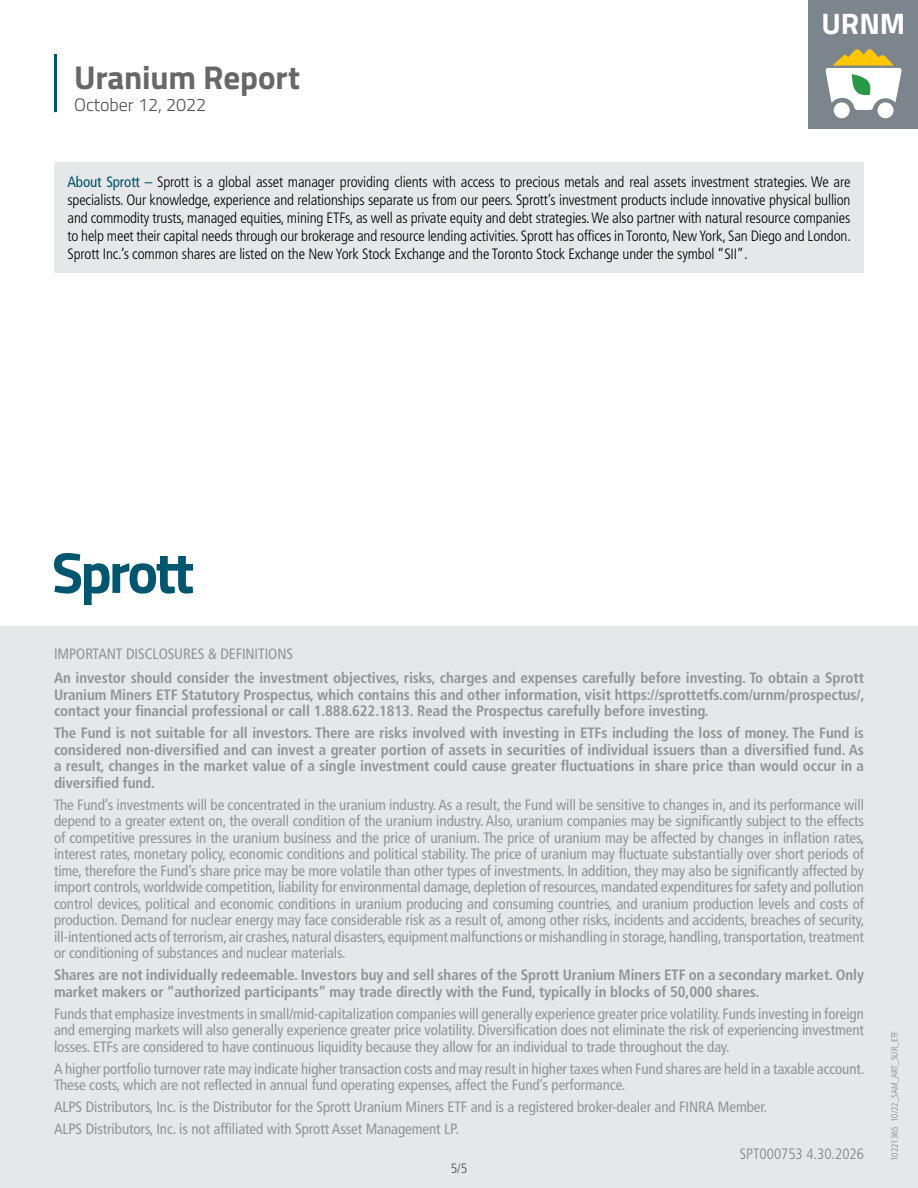
<style>
.page{position:relative;width:918px;height:1188px;background:#fff}
.page>*{position:absolute;margin:0;border:0;box-sizing:border-box;transform-origin:0 0}
.t1{font:700 33px "Titillium Web";letter-spacing:-.005em;color:#676767}
.t2{font:700 29.7px "Titillium Web";color:#fff}
.t3{font:300 18px "Titillium Web";color:#4d4d4e}
.t4{font:condensed 15px/16.5px "Frutiger LT Std";letter-spacing:-.005em;color:#929395;text-align:justify}
.t5{font:700 condensed 15px/16.5px "Frutiger LT Std";letter-spacing:-.005em;color:#929395;text-align:justify}
.t6{font:300 condensed 15px/18px "Frutiger LT Std";letter-spacing:-.01em;color:#000;text-align:justify}
.t7{font:300 condensed 15px "Frutiger LT Std";color:#7f8284}
.t8{font:300 condensed 13.5px "Frutiger LT Std";color:#4d4d4e}
.t9{font:300 condensed 9px "Frutiger LT Std";color:#7f8284}
.s1{font-weight:400;color:#00546e}
</style>
<div class="page">
<div style="left:0;top:626px;width:918px;height:562px;background:#e5e7e8"></div>
<svg style="left:54px;top:553px;width:139px;height:52px"></svg>
<div style="left:54px;top:162px;width:810px;height:110px;background:#e5e7e8"></div>
<hr style="left:54px;top:54px;width:3px;height:58px;background:#00546e">
<div style="left:809px;top:0;width:109px;height:128px;background:#7b858b"></div>
<div style="left:834px;top:102px;width:16px;height:16px;background:#fff;border-radius:50%"></div>
<div style="left:878px;top:102px;width:16px;height:16px;background:#fff;border-radius:50%"></div>
<svg style="left:825px;top:49px;width:77px;height:61px"></svg>
<h1 class="t1" style="left:74px;top:52px;width:228px">Uranium Report</h1>
<p class="t3" style="left:74px;top:92px;width:134px">October 12, 2022</p>
<h2 class="t2" style="left:822px;top:1px;width:85px">URNM</h2>
<p class="t6" style="left:68px;top:173px;width:785px"><span class="s1">About Sprott –</span> Sprott is a global asset manager providing clients with access to precious metals and real assets investment strategies. We are specialists. Our knowledge, experience and relationships separate us from our peers. Sprott’s investment products include innovative physical bullion and commodity trusts, managed equities, mining ETFs, as well as private equity and debt strategies. We also partner with natural resource companies to help meet their capital needs through our brokerage and resource lending activities. Sprott has offices in Toronto, New York, San Diego and London.<br>Sprott Inc.’s common shares are listed on the New York Stock Exchange and the Toronto Stock Exchange under the symbol “SII”.</p>
<p class="t4" style="left:54px;top:645px;width:241px">IMPORTANT DISCLOSURES &amp; DEFINITIONS</p>
<p class="t5" style="left:54px;top:670px;width:812px">An investor should consider the investment objectives, risks, charges and expenses carefully before investing. To obtain a Sprott Uranium Miners ETF Statutory Prospectus, which contains this and other information, visit https://sprottetfs.com/urnm/prospectus/, contact your financial professional or call 1.888.622.1813. Read the Prospectus carefully before investing.</p>
<p class="t5" style="left:54px;top:725px;width:812px">The Fund is not suitable for all investors. There are risks involved with investing in ETFs including the loss of money. The Fund is considered non-diversified and can invest a greater portion of assets in securities of individual issuers than a diversified fund. As a result, changes in the market value of a single investment could cause greater fluctuations in share price than would occur in a diversified fund.</p>
<p class="t4" style="left:54px;top:796px;width:812px">The Fund’s investments will be concentrated in the uranium industry. As a result, the Fund will be sensitive to changes in, and its performance will depend to a greater extent on, the overall condition of the uranium industry. Also, uranium companies may be significantly subject to the effects of competitive pressures in the uranium business and the price of uranium. The price of uranium may be affected by changes in inflation rates, interest rates, monetary policy, economic conditions and political stability. The price of uranium may fluctuate substantially over short periods of time, therefore the Fund’s share price may be more volatile than other types of investments. In addition, they may also be significantly affected by import controls, worldwide competition, liability for environmental damage, depletion of resources, mandated expenditures for safety and pollution control devices, political and economic conditions in uranium producing and consuming countries, and uranium production levels and costs of production. Demand for nuclear energy may face considerable risk as a result of, among other risks, incidents and accidents, breaches of security, ill-intentioned acts of terrorism, air crashes, natural disasters, equipment malfunctions or mishandling in storage, handling, transportation, treatment or conditioning of substances and nuclear materials.</p>
<p class="t5" style="left:54px;top:967px;width:811px">Shares are not individually redeemable. Investors buy and sell shares of the Sprott Uranium Miners ETF on a secondary market. Only market makers or “authorized participants” may trade directly with the Fund, typically in blocks of 50,000 shares.</p>
<p class="t4" style="left:54px;top:1005px;width:812px">Funds that emphasize investments in small/mid-capitalization companies will generally experience greater price volatility. Funds investing in foreign and emerging markets will also generally experience greater price volatility. Diversification does not eliminate the risk of experiencing investment losses. ETFs are considered to have continuous liquidity because they allow for an individual to trade throughout the day.</p>
<p class="t4" style="left:54px;top:1060px;width:812px">A higher portfolio turnover rate may indicate higher transaction costs and may result in higher taxes when Fund shares are held in a taxable account.<br>These costs, which are not reflected in annual fund operating expenses, affect the Fund’s performance.</p>
<p class="t4" style="left:54px;top:1096px;width:715px;line-height:22px">ALPS Distributors, Inc. is the Distributor for the Sprott Uranium Miners ETF and is a registered broker-dealer and FINRA Member.<br>ALPS Distributors, Inc. is not affiliated with Sprott Asset Management LP.</p>
<p class="t8" style="left:451px;top:1160px;width:18px">5/5</p>
<p class="t7" style="left:740px;top:1145px;width:126px">SPT000753 4.30.2026</p>
<p class="t9" style="left:890px;top:1161px;width:132px;rotate:-90deg">10221365 10/22_SAM_ART_SUR_ETF</p>
</div>
